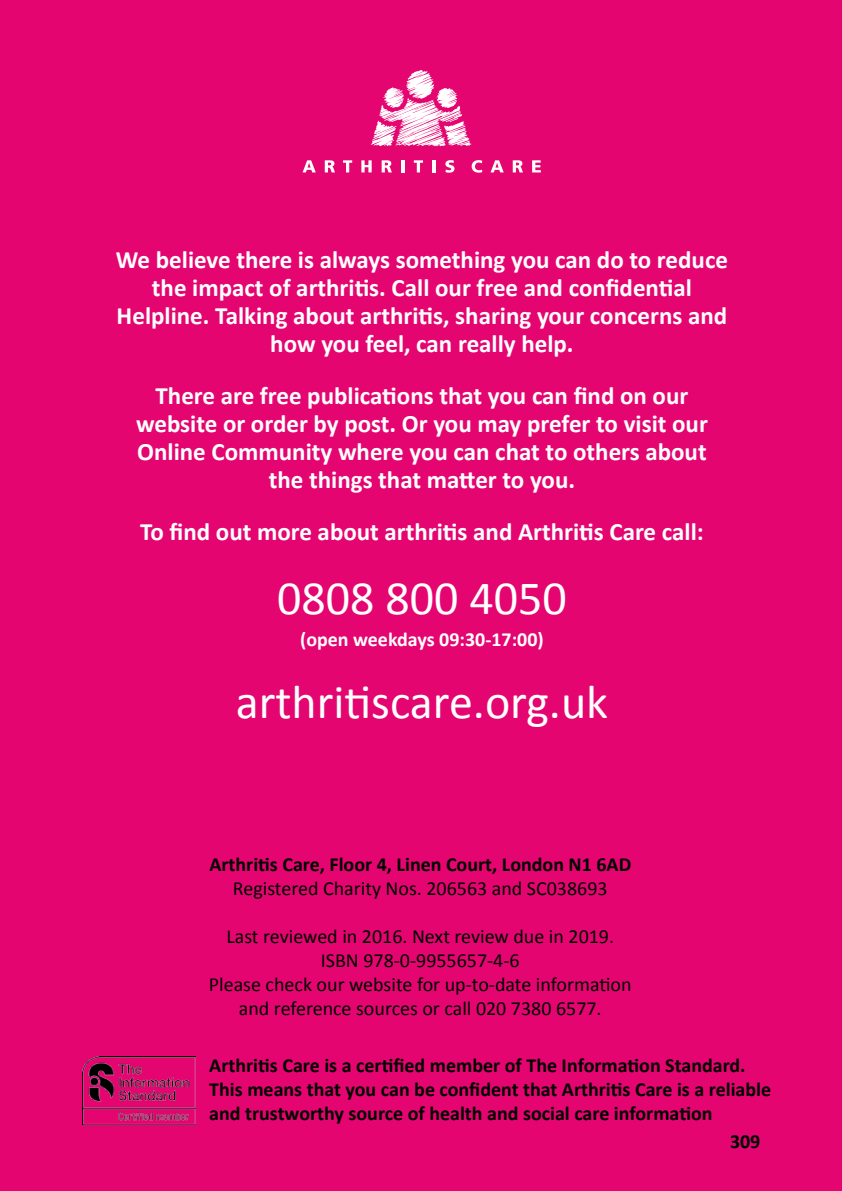
<style>
.page{position:relative;width:842px;height:1191px;background:#e40571}
.page>*{position:absolute;margin:0;border:0;box-sizing:border-box;transform-origin:0 0}
.t1{font:48px "Calibri";color:#fff}
.t2{font:700 25px/28px "Calibri";color:#fff;text-align:center}
.t3{font:700 20px/24px "Calibri";color:#000}
.t4{font:20px/24px "Calibri";color:#000;text-align:center}
.t5{font:700 20px "Calibri";color:#fff}
</style>
<div class="page">
<svg style="left:371px;top:70px;width:100px;height:77px"></svg>
<svg style="left:303px;top:160px;width:13px;height:12px"></svg>
<svg style="left:325px;top:160px;width:10px;height:12px"></svg>
<svg style="left:343px;top:160px;width:9px;height:12px"></svg>
<svg style="left:361px;top:160px;width:11px;height:12px"></svg>
<svg style="left:382px;top:160px;width:10px;height:12px"></svg>
<svg style="left:401px;top:160px;width:3px;height:12px"></svg>
<svg style="left:414px;top:160px;width:9px;height:12px"></svg>
<hr style="left:432px;top:160px;width:4px;height:12px;background:#fff">
<svg style="left:445px;top:160px;width:9px;height:13px"></svg>
<svg style="left:472px;top:160px;width:10px;height:13px"></svg>
<svg style="left:490px;top:160px;width:14px;height:12px"></svg>
<svg style="left:513px;top:160px;width:10px;height:12px"></svg>
<svg style="left:532px;top:160px;width:9px;height:12px"></svg>
<img style="left:82px;top:1056px;width:114px;height:68px">
<p class="t2" style="left:116px;top:245px;width:614px">We believe there is always something you can do to reduce the impact of arthritis. Call our free and confidential Helpline. Talking about arthritis, sharing your concerns and how you feel, can really help.</p>
<p class="t2" style="left:136px;top:381px;width:573px">There are free publications that you can find on our website or order by post. Or you may prefer to visit our Online Community where you can chat to others about the things that matter to you.</p>
<p class="t2" style="left:140px;top:517px;width:565px">To find out more about arthritis and Arthritis Care call:</p>
<h1 class="t1" style="left:277px;top:567px;width:291px">0808 800 4050</h1>
<p class="t5" style="left:300px;top:626px;width:245px">(open weekdays 09:30-17:00)</p>
<h1 class="t1" style="left:236px;top:671px;width:374px">arthritiscare.org.uk</h1>
<p class="t3" style="left:209px;top:852px;width:423px">Arthritis Care, Floor 4, Linen Court, London N1 6AD</p>
<p class="t4" style="left:233px;top:876px;width:376px">Registered Charity Nos. 206563 and SC038693</p>
<p class="t4" style="left:209px;top:924px;width:424px">Last reviewed in 2016. Next review due in 2019.<br>ISBN 978-0-9955657-4-6<br>Please check our website for up-to-date information and reference sources or call 020 7380 6577.</p>
<p class="t3" style="left:209px;top:1053px;width:563px">Arthritis Care is a certified member of The Information Standard.<br>This means that you can be confident that Arthritis Care is a reliable and trustworthy source of health and social care information</p>
<p class="t3" style="left:730px;top:1129px;width:32px">309</p>
</div>
